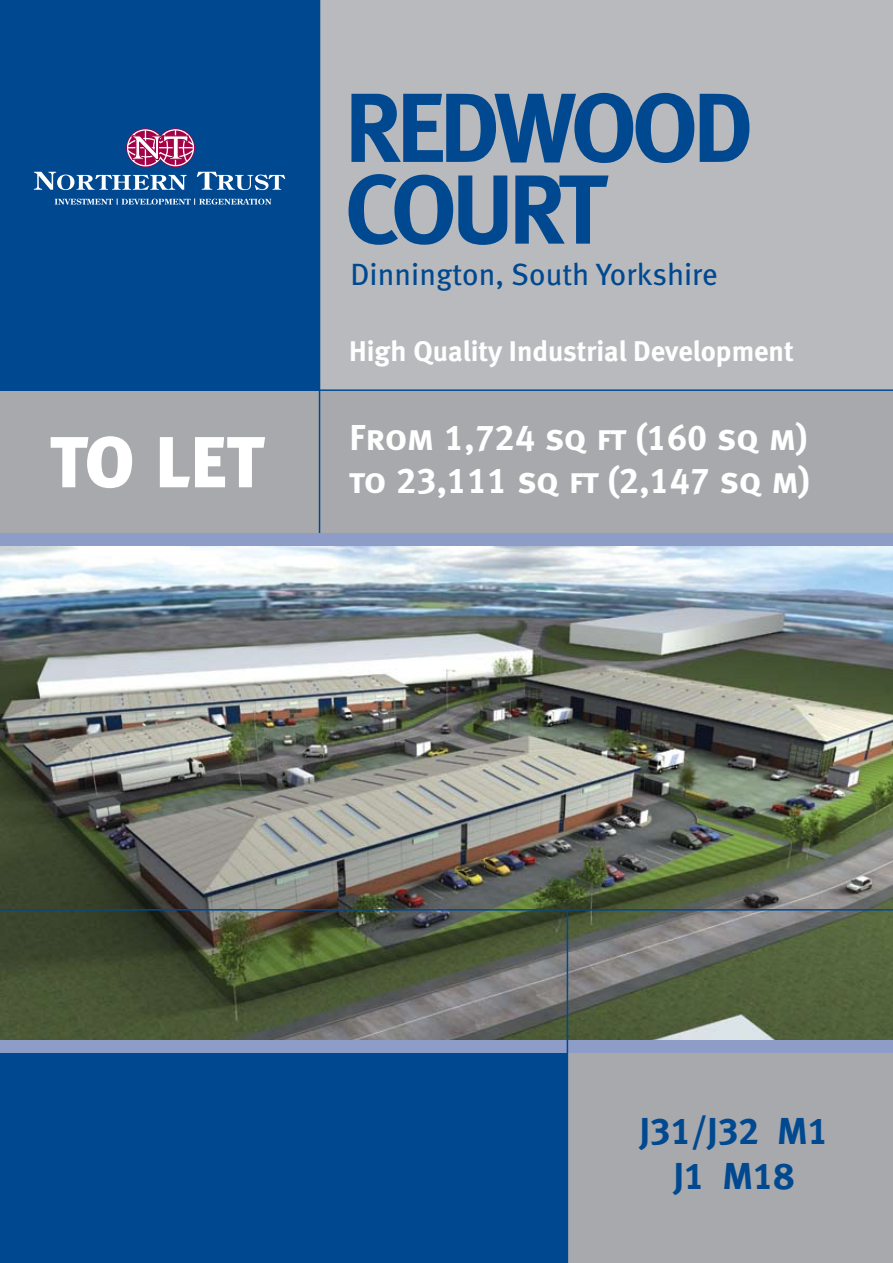
<style>
.page{position:relative;width:893px;height:1263px;background:#fff}
.page>*{position:absolute;margin:0;border:0;box-sizing:border-box;transform-origin:0 0}
.t1{font:700 97.95px/81.8px "Meta";letter-spacing:-.055em;color:#004990}
.t2{font:72px "Meta Black Caps";color:#fff}
.t3{font:37.5px/45px "Meta Bold LF";letter-spacing:-.01em;color:#004990;text-align:center}
.t4{font:36px/43.2px "Meta Bold LF Caps";color:#fff}
.t5{font:30.75px "Meta";color:#004990}
.t6{font:700 28.5px "Meta";color:#fff}
</style>
<div class="page">
<div style="left:0;top:390px;width:893px;height:873px;background:#a7a9ac"></div>
<div style="left:0;top:0;width:319px;height:391px;background:#004990"></div>
<div style="left:319px;top:0;width:574px;height:390px;background:#b9babd"></div>
<hr style="left:0;top:389px;width:893px;height:2px;background:#004990">
<div style="left:0;top:1046px;width:567px;height:217px;background:#004990"></div>
<img style="left:0;top:546px;width:893px;height:494px">
<hr style="left:319px;top:0;width:1px;height:542px;background:#004990">
<div style="left:0;top:1040px;width:893px;height:13px;background:#8e9dc8"></div>
<hr style="left:0;top:909px;width:893px;height:1px;background:#004990">
<hr style="left:567px;top:910px;width:1px;height:353px;background:#004990">
<svg style="left:34px;top:128px;width:251px;height:62px"></svg>
<svg style="left:55px;top:198px;width:216px;height:7px"></svg>
<div style="left:0;top:533px;width:893px;height:13px;background:#8e9dc8"></div>
<h2 class="t2" style="left:50px;top:419px;width:215px">TO LET</h2>
<h1 class="t1" style="left:345px;top:86px;width:410px">REDWOOD<br>COURT</h1>
<p class="t5" style="left:350px;top:257px;width:369px">Dinnington, South Yorkshire</p>
<p class="t6" style="left:349px;top:334px;width:446px">High Quality Industrial Development</p>
<p class="t4" style="left:349px;top:415px;width:463px">From 1,724 sq ft (160 sq m) to 23,111 sq ft (2,147 sq m)</p>
<p class="t3" style="left:639px;top:1108px;width:190px">J31/J32 M1<br>J1 M18</p>
</div>
